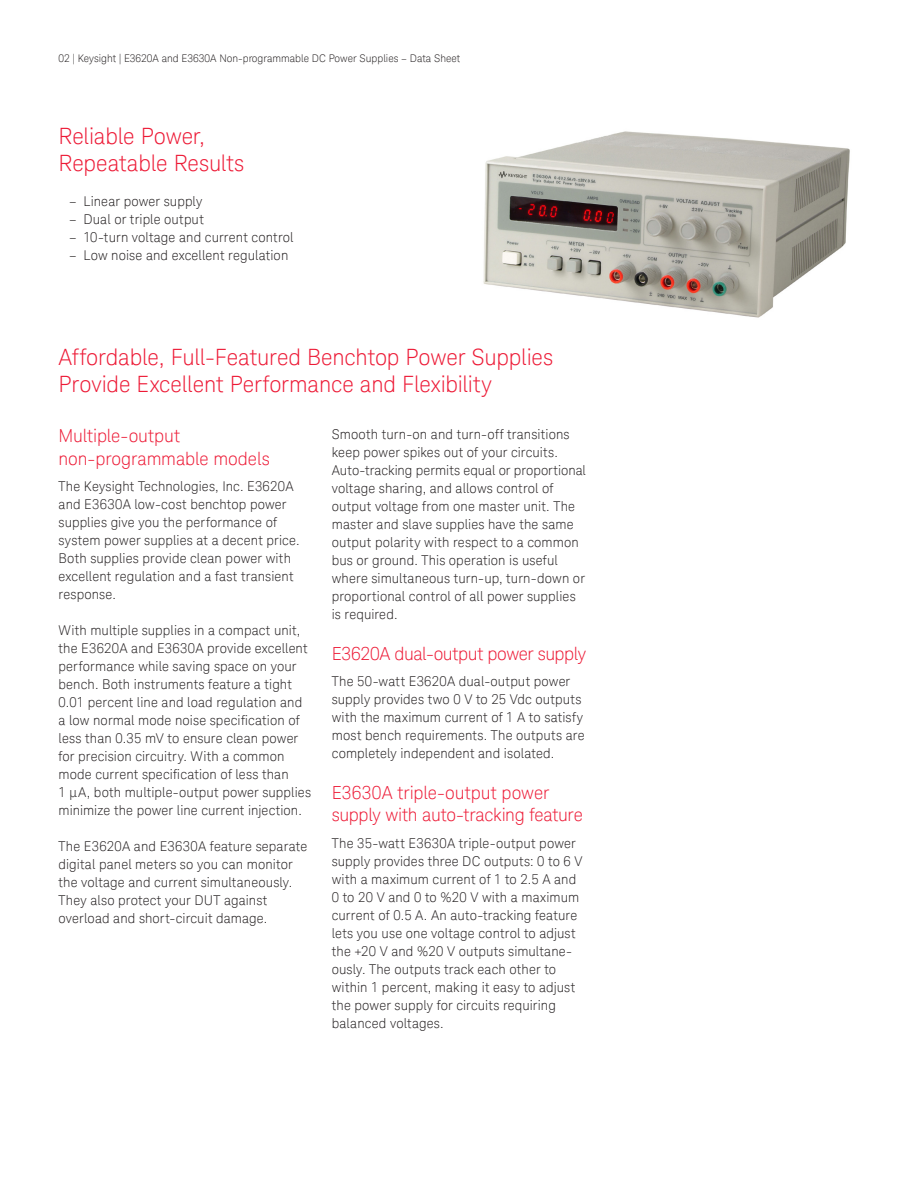
<style>
.page{position:relative;width:918px;height:1188px;background:#fff}
.page>*{position:absolute;margin:0;border:0;box-sizing:border-box;transform-origin:0 0}
.t1{font:300 22.5px/27px "Keysight Sans";letter-spacing:-.005em;color:#ed1a36}
.t2{font:300 18px/22.5px "Keysight Sans";letter-spacing:-.01em;color:#ed1a36}
.t3{font:300 13.5px/18px "Keysight Sans";letter-spacing:.01em;color:#231f20}
.t4{font:300 10.5px "Keysight Sans";color:#231f20}
</style>
<div class="page">
<img style="left:483px;top:131px;width:367px;height:187px">
<p class="t4" style="left:59px;top:52px;width:403px">02 | Keysight | E3620A and E3630A Non-programmable DC Power Supplies – Data Sheet</p>
<h1 class="t1" style="left:59px;top:123px;width:187px">Reliable Power,<br>Repeatable Results</h1>
<p class="t3" style="left:69px;top:192px;width:135px">– Linear power supply</p>
<p class="t3" style="left:69px;top:210px;width:136px">– Dual or triple output</p>
<p class="t3" style="left:69px;top:228px;width:226px">– 10-turn voltage and current control</p>
<p class="t3" style="left:69px;top:246px;width:221px">– Low noise and excellent regulation</p>
<h1 class="t1" style="left:59px;top:344px;width:496px">Affordable, Full-Featured Benchtop Power Supplies<br>Provide Excellent Performance and Flexibility</h1>
<p class="t3" style="left:332px;top:425px;width:256px">Smooth turn-on and turn-off transitions keep power spikes out of your circuits.<br>Auto-tracking permits equal or proportional voltage sharing, and allows control of output voltage from one master unit. The master and slave supplies have the same output polarity with respect to a common bus or ground. This operation is useful where simultaneous turn-up, turn-down or proportional control of all power supplies is required.</p>
<h2 class="t2" style="left:332px;top:642px;width:256px">E3620A dual-output power supply</h2>
<p class="t3" style="left:332px;top:672px;width:254px">The 50-watt E3620A dual-output power supply provides two 0 V to 25 Vdc outputs with the maximum current of 1 A to satisfy most bench requirements. The outputs are completely independent and isolated.</p>
<h2 class="t2" style="left:332px;top:781px;width:253px">E3630A triple-output power supply with auto-tracking feature</h2>
<p class="t3" style="left:332px;top:834px;width:252px">The 35-watt E3630A triple-output power supply provides three DC outputs: 0 to 6 V with a maximum current of 1 to 2.5 A and 0 to 20 V and 0 to %20 V with a maximum current of 0.5 A. An auto-tracking feature lets you use one voltage control to adjust the +20 V and %20 V outputs simultane&shy;ously. The outputs track each other to within 1 percent, making it easy to adjust the power supply for circuits requiring balanced voltages.</p>
<h2 class="t2" style="left:59px;top:425px;width:213px">Multiple-output non-programmable models</h2>
<p class="t3" style="left:59px;top:478px;width:243px">The Keysight Technologies, Inc. E3620A and E3630A low-cost benchtop power supplies give you the performance of system power supplies at a decent price.<br>Both supplies provide clean power with excellent regulation and a fast transient response.</p>
<p class="t3" style="left:59px;top:622px;width:254px">With multiple supplies in a compact unit, the E3620A and E3630A provide excellent performance while saving space on your bench. Both instruments feature a tight 0.01 percent line and load regulation and a low normal mode noise specification of less than 0.35 mV to ensure clean power for precision circuitry. With a common mode current specification of less than<br>1 μA, both multiple-output power supplies minimize the power line current injection.</p>
<p class="t3" style="left:59px;top:838px;width:250px">The E3620A and E3630A feature separate digital panel meters so you can monitor the voltage and current simultaneously.<br>They also protect your DUT against overload and short-circuit damage.</p>
</div>
